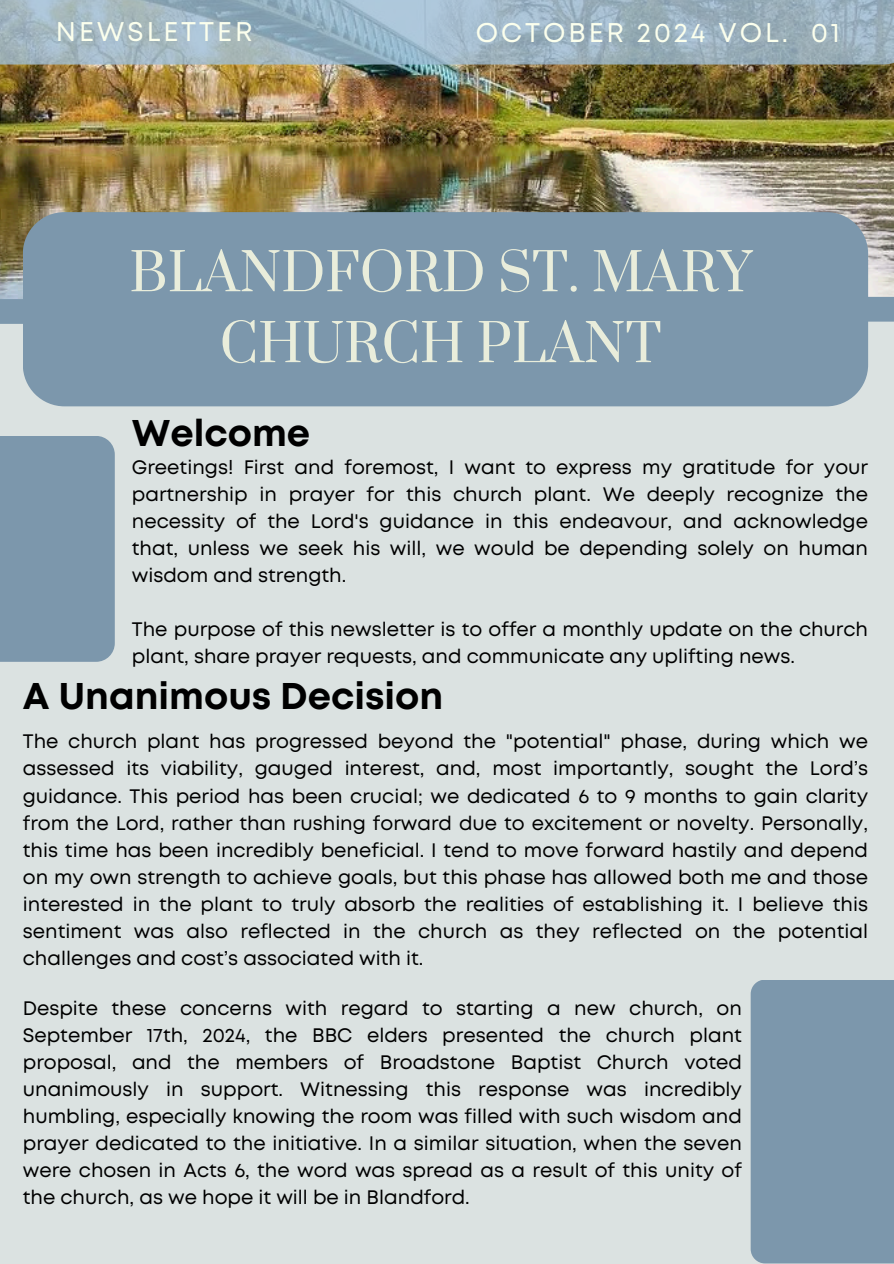
<style>
.page{position:relative;width:894px;height:1264px;background:#fff}
.page>*{position:absolute;margin:0;border:0;box-sizing:border-box;transform-origin:0 0}
.t1{font:51.45px/70.8px "Prata";color:#e9eddb;text-align:center}
.t2{font:700 37.2px "Mont";color:#000}
.t3{font:27px "Mont";letter-spacing:.11em;color:#fbffed}
.t4{font:19.5px/27px "Mont";color:#000;text-align:justify}
</style>
<div class="page">
<div style="left:0;top:0;width:893px;height:1263px;background:#dbe2e1"></div>
<img style="left:0;top:64px;width:893px;height:235px">
<div style="left:0;top:299px;width:110px;height:25px;background:#7c97ac"></div>
<div style="left:750px;top:297px;width:143px;height:24px;background:#7c97ac"></div>
<div style="left:23px;top:212px;width:844px;height:194px;background:#7c97ac"></div>
<svg style="left:0;top:0;width:893px;height:64px;background:#9db4c1"></svg>
<div style="left:0;top:436px;width:115px;height:226px;background:#7c97ac"></div>
<div style="left:750px;top:980px;width:143px;height:283px;background:#7c97ac"></div>
<h3 class="t3" style="left:56px;top:22px;width:198px">NEWSLETTER</h3>
<h1 class="t3" style="left:476px;top:23px;width:365px">OCTOBER 2024 VOL. 01</h1>
<h3 class="t1" style="left:129px;top:239px;width:623px">BLANDFORD ST. MARY<br>CHURCH PLANT</h3>
<h2 class="t2" style="left:132px;top:419px;width:180px">Welcome</h2>
<p class="t4" style="left:132px;top:455px;width:737px">Greetings! First and foremost, I want to express my gratitude for your partnership in prayer for this church plant. We deeply recognize the necessity of the Lord's guidance in this endeavour, and acknowledge that, unless we seek his will, we would be depending solely on human wisdom and strength.</p>
<p class="t4" style="left:132px;top:617px;width:737px">The purpose of this newsletter is to offer a monthly update on the church plant, share prayer requests, and communicate any uplifting news.</p>
<h2 class="t2" style="left:23px;top:682px;width:422px">A Unanimous Decision</h2>
<p class="t4" style="left:23px;top:729px;width:846px">The church plant has progressed beyond the "potential" phase, during which we assessed its viability, gauged interest, and, most importantly, sought the Lord’s guidance. This period has been crucial; we dedicated 6 to 9 months to gain clarity from the Lord, rather than rushing forward due to excitement or novelty. Personally, this time has been incredibly beneficial. I tend to move forward hastily and depend on my own strength to achieve goals, but this phase has allowed both me and those interested in the plant to truly absorb the realities of establishing it. I believe this sentiment was also reflected in the church as they reflected on the potential challenges and cost’s associated with it.</p>
<p class="t4" style="left:23px;top:995px;width:720px">Despite these concerns with regard to starting a new church, on September 17th, 2024, the BBC elders presented the church plant proposal, and the members of Broadstone Baptist Church voted unanimously in support. Witnessing this response was incredibly humbling, especially knowing the room was filled with such wisdom and prayer dedicated to the initiative. In a similar situation, when the seven were chosen in Acts 6, the word was spread as a result of this unity of the church, as we hope it will be in Blandford.</p>
</div>
